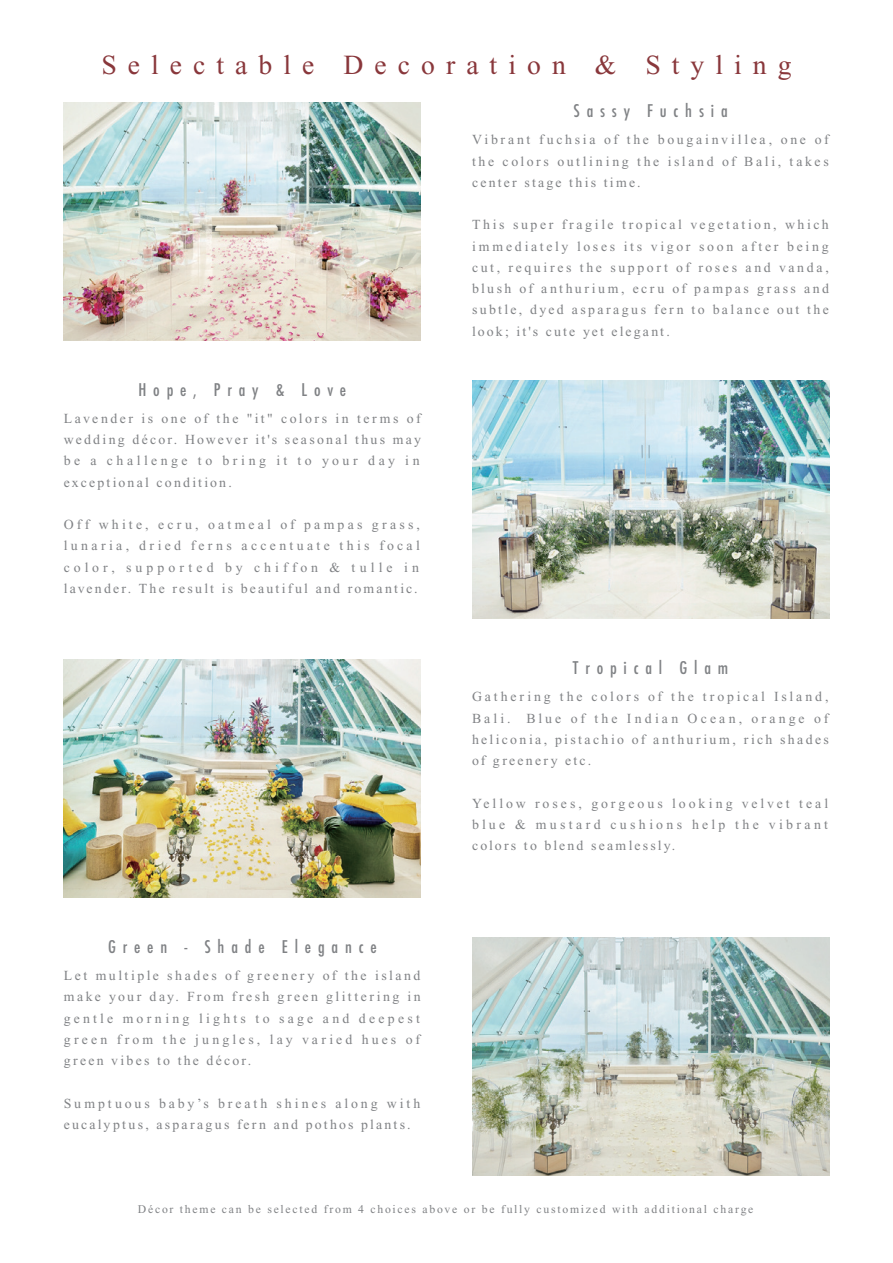
<style>
.page{position:relative;width:893px;height:1263px;background:#fff}
.page>*{position:absolute;margin:0;border:0;box-sizing:border-box;transform-origin:0 0}
.t1{font:27.6px "Times New Roman";letter-spacing:.4em;color:#89373b}
.t2{font:500 condensed 16.95px "Futura";letter-spacing:.4em;color:#808285}
.t3{font:13.8px/21.3px "Times New Roman";letter-spacing:.175em;color:#808285;text-align:justify}
.t4{font:11.7px "Times New Roman";letter-spacing:.15em;color:#808285}
</style>
<div class="page">
<img style="left:64px;top:102px;width:357px;height:238px">
<img style="left:472px;top:381px;width:357px;height:238px">
<img style="left:64px;top:659px;width:357px;height:238px">
<img style="left:472px;top:938px;width:357px;height:238px">
<h1 class="t1" style="left:101px;top:50px;width:692px">Selectable Decoration &amp; Styling</h1>
<p class="t2" style="left:573px;top:100px;width:156px">Sassy Fuchsia</p>
<p class="t3" style="left:472px;top:129px;width:358px">Vibrant fuchsia of the bougainvillea, one of the colors outlining the island of Bali, takes center stage this time.</p>
<p class="t3" style="left:472px;top:214px;width:358px">This super fragile tropical vegetation, which immediately loses its vigor soon after being cut, requires the support of roses and vanda, blush of anthurium, ecru of pampas grass and subtle, dyed asparagus fern to balance out the look; it's cute yet elegant.</p>
<p class="t2" style="left:139px;top:378px;width:209px">Hope, Pray &amp; Love</p>
<p class="t3" style="left:64px;top:408px;width:359px">Lavender is one of the "it" colors in terms of wedding décor. However it's seasonal thus may be a challenge to bring it to your day in exceptional condition.</p>
<p class="t3" style="left:64px;top:514px;width:358px">Off white, ecru, oatmeal of pampas grass, lunaria, dried ferns accentuate this focal color, supported by chiffon &amp; tulle in lavender. The result is beautiful and romantic.</p>
<p class="t2" style="left:108px;top:935px;width:270px">Green - Shade Elegance</p>
<p class="t3" style="left:64px;top:965px;width:358px">Let multiple shades of greenery of the island make your day. From fresh green glittering in gentle morning lights to sage and deepest green from the jungles, lay varied hues of green vibes to the décor.</p>
<p class="t3" style="left:64px;top:1092px;width:358px">Sumptuous baby’s breath shines along with eucalyptus, asparagus fern and pothos plants.</p>
<p class="t2" style="left:573px;top:657px;width:157px">Tropical Glam</p>
<p class="t3" style="left:472px;top:686px;width:358px">Gathering the colors of the tropical Island, Bali. Blue of the Indian Ocean, orange of heliconia, pistachio of anthurium, rich shades of greenery etc.</p>
<p class="t3" style="left:472px;top:792px;width:358px">Yellow roses, gorgeous looking velvet teal blue &amp; mustard cushions help the vibrant colors to blend seamlessly.</p>
<p class="t4" style="left:138px;top:1202px;width:617px">Décor theme can be selected from 4 choices above or be fully customized with additional charge</p>
</div>
